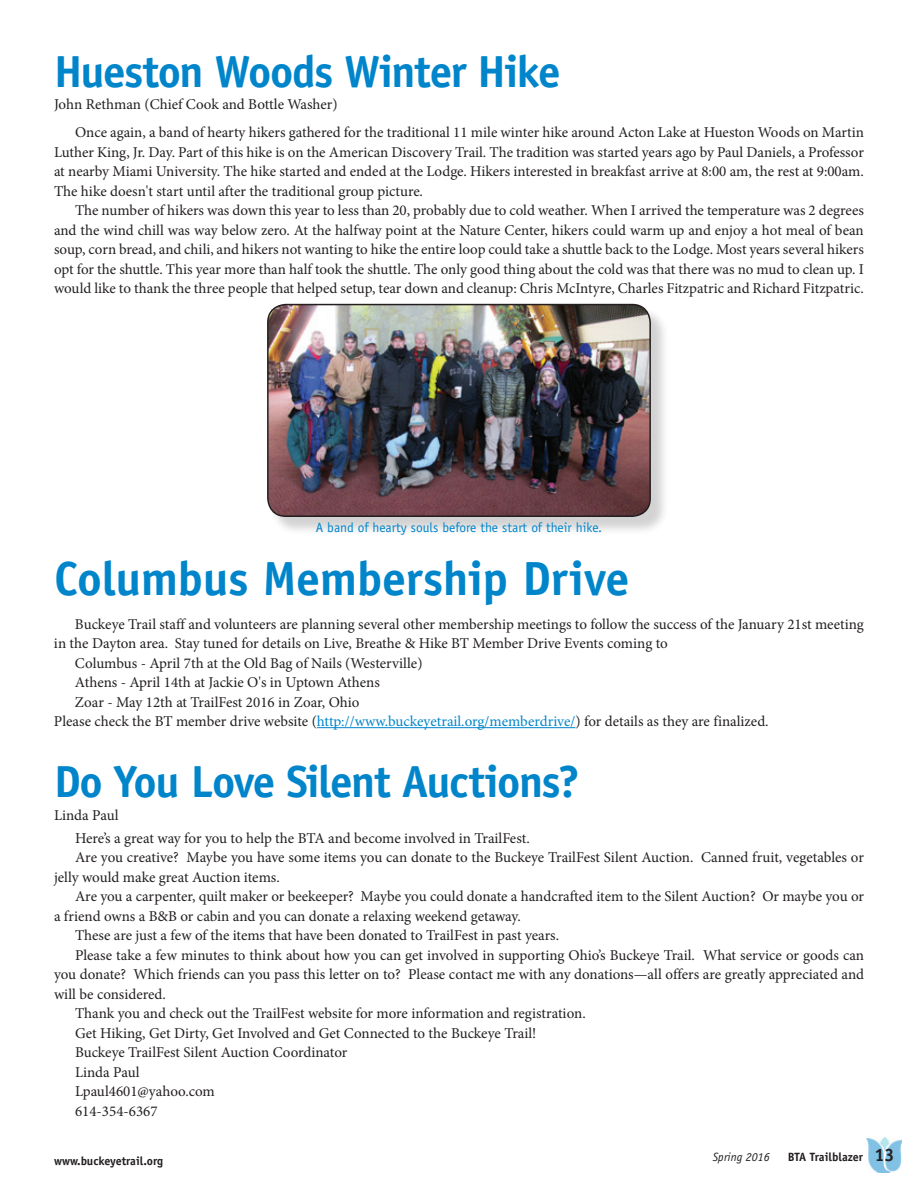
<style>
.page{position:relative;width:918px;height:1188px;background:#fff}
.page>*{position:absolute;margin:0;border:0;box-sizing:border-box;transform-origin:0 0}
.t1{font:700 48px "Officina Sans Std";letter-spacing:-.01em;color:#0085cb}
.t2{font:700 45px "Officina Sans Std";letter-spacing:-.035em;color:#0085cb}
.t3{font:15px/19.5px "Minion Pro";letter-spacing:-.005em;color:#231f20}
.t4{font:13.5px "Officina Sans Std";color:#0085cb}
.t5{font:700 12px "Officina Sans Std";color:#231f20}
.t6{font:italic 12px "Officina Sans Std";color:#231f20}
.s1{color:#0085cb}
.s2{font-size:18px}
</style>
<div class="page">
<img style="left:866px;top:1137px;width:35px;height:35px">
<hr style="left:317px;top:727px;width:258px;height:1px;background:#0085cb">
<div style="left:269px;top:306px;width:400px;height:230px;background:#231f20;opacity:.2"></div>
<img style="left:268px;top:305px;width:382px;height:211px">
<div style="left:267px;top:304px;width:384px;height:213px;border:2px solid #231f20;border-radius:18px"></div>
<h2 class="t2" style="left:54px;top:43px;width:508px">H ueston Woods Winter Hike</h2>
<p class="t3" style="left:75px;top:90px;width:791px;line-height:28.2px;text-indent:-21px">John Rethman (Chief Cook and Bottle Washer)<br>Once again, a band of hearty hikers gathered for the traditional 11 mile winter hike around Acton Lake at Hueston Woods on Martin</p>
<p class="t3" style="left:54px;top:142px;width:812px;text-align:justify">Luther King, Jr. Day. Part of this hike is on the American Discovery Trail. The tradition was started years ago by Paul Daniels, a Professor at nearby Miami University. The hike started and ended at the Lodge. Hikers interested in breakfast arrive at 8:00 am, the rest at 9:00am.<br>The hike doesn't start until after the traditional group picture.</p>
<p class="t3" style="left:54px;top:201px;width:811px;text-align:justify;text-indent:21px">The number of hikers was down this year to less than 20, probably due to cold weather. When I arrived the temperature was 2 degrees and the wind chill was way below zero. At the halfway point at the Nature Center, hikers could warm up and enjoy a hot meal of bean soup, corn bread, and chili, and hikers not wanting to hike the entire loop could take a shuttle back to the Lodge. Most years several hikers opt for the shuttle. This year more than half took the shuttle. The only good thing about the cold was that there was no mud to clean up. I would like to thank the three people that helped setup, tear down and cleanup: Chris McIntyre, Charles Fitzpatric and Richard Fitzpatric.</p>
<p class="t4" style="left:316px;top:520px;width:288px">A band of hearty souls before the start of their hike.</p>
<h1 class="t1" style="left:54px;top:548px;width:577px">Columbus Membership Drive</h1>
<p class="t3" style="left:75px;top:614px;width:790px">Buckeye Trail staff and volunteers are planning several other membership meetings to follow the success of the January 21st meeting</p>
<p class="t3" style="left:54px;top:634px;width:615px">in the Dayton area. Stay tuned for details on Live, Breathe &amp; Hike BT Member Drive Events coming to</p>
<p class="t3" style="left:75px;top:653px;width:349px">Columbus - April 7th at the Old Bag of Nails (Westerville)</p>
<p class="t3" style="left:75px;top:673px;width:306px">Athens - April 14th at Jackie O's in Uptown Athens</p>
<p class="t3" style="left:75px;top:692px;width:286px">Zoar - May 12th at TrailFest 2016 in Zoar, Ohio</p>
<p class="t3" style="left:54px;top:712px;width:716px">Please check the BT member drive website (<span class="s1">http://www.buckeyetrail.org/memberdrive/</span>) for details as they are finalized.</p>
<h2 class="t2" style="left:54px;top:754px;width:527px">Do You Love Silent Auctions?</h2>
<p class="t3" style="left:75px;top:804px;width:456px;line-height:22.8px;text-indent:-21px">Linda Paul<br>Here’s a great way for you to help the BTA and become involved in TrailFest.</p>
<p class="t3" style="left:54px;top:848px;width:811px;text-indent:21px">Are you creative? Maybe you have some items you can donate to the Buckeye TrailFest Silent Auction. Canned fruit, vegetables or jelly would make great Auction items.</p>
<p class="t3" style="left:75px;top:887px;width:791px">Are you a carpenter, quilt maker or beekeeper? Maybe you could donate a handcrafted item to the Silent Auction? Or maybe you or</p>
<p class="t3" style="left:54px;top:906px;width:468px">a friend owns a B&amp;B or cabin and you can donate a relaxing weekend getaway.</p>
<p class="t3" style="left:75px;top:926px;width:486px">These are just a few of the items that have been donated to TrailFest in past years.</p>
<p class="t3" style="left:75px;top:945px;width:791px">Please take a few minutes to think about how you can get involved in supporting Ohio’s Buckeye Trail. What service or goods can</p>
<p class="t3" style="left:54px;top:965px;width:812px">you donate? Which friends can you pass this letter on to? Please contact me with any donations—all offers are greatly appreciated and</p>
<p class="t3" style="left:54px;top:984px;width:113px">will be considered.</p>
<p class="t3" style="left:75px;top:1004px;width:512px">Thank you and check out the TrailFest website for more information and registration.</p>
<p class="t3" style="left:75px;top:1023px;width:463px">Get Hiking, Get Dirty, Get Involved and Get Connected to the Buckeye Trail!</p>
<p class="t3" style="left:75px;top:1043px;width:274px">Buckeye TrailFest Silent Auction Coordinator</p>
<p class="t3" style="left:75px;top:1062px;width:66px">Linda Paul</p>
<p class="t3" style="left:75px;top:1082px;width:141px">Lpaul4601@yahoo.com</p>
<p class="t3" style="left:75px;top:1101px;width:84px">614-354-6367</p>
<p class="t5" style="left:54px;top:1153px;width:111px">www.buckeyetrail.org</p>
<p class="t6" style="left:713px;top:1150px;width:59px">Spring 2016</p>
<p class="t5" style="left:788px;top:1150px;width:108px">BTA Trailblazer <span class="s2">13</span></p>
</div>
